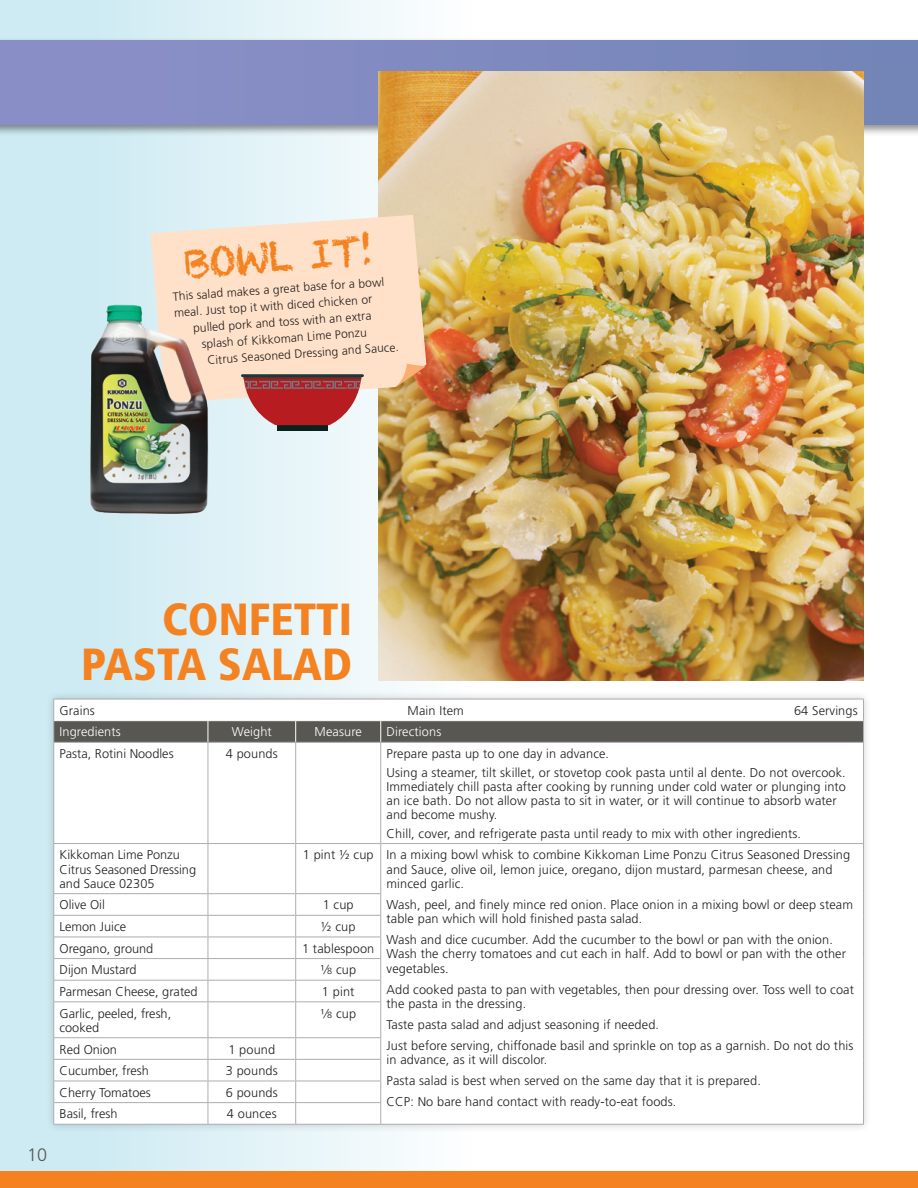
<style>
.page{position:relative;width:918px;height:1188px;background:#fff}
.page>*{position:absolute;margin:0;border:0;box-sizing:border-box;transform-origin:0 0}
.Headline{font:900 condensed 45px/45px "Frutiger";color:#f58220;text-align:right}
.Headline-2{font:39px "Chalkduster";color:#f58220}
.t1{font:300 18px "Frutiger";color:#585752}
.Headline-3{font:300 12.75px/14.2px "Frutiger";letter-spacing:.01em;color:#231f20}
.Headline-4{font:300 12.75px "Frutiger";letter-spacing:.01em;color:#fff}
.t2{font:300 12px "Frutiger";color:#231f20}
.s1{font-size:9px}
</style>
<div class="page">
<div style="left:0;top:0;width:472px;height:1188px;background:linear-gradient(to right,#c6e8f1,#fcfdfd)"></div>
<div style="left:0;top:37px;width:918px;height:100px;background:#231f20;opacity:.5"></div>
<div style="left:0;top:40px;width:918px;height:84px;background:linear-gradient(to right,#8c90c8,#7384b7)"></div>
<div style="left:45px;top:690px;width:827px;height:443px;background:#231f20;opacity:.2"></div>
<svg style="left:54px;top:743px;width:809px;height:381px"></svg>
<svg style="left:53px;top:699px;width:811px;height:43px"></svg>
<hr style="left:53px;top:742px;width:155px;height:1px;background:#acadb1">
<hr style="left:53px;top:743px;width:1px;height:100px;background:#acadb1">
<hr style="left:208px;top:742px;width:88px;height:1px;background:#acadb1">
<hr style="left:208px;top:743px;width:1px;height:100px;background:#acadb1">
<hr style="left:296px;top:742px;width:85px;height:1px;background:#acadb1">
<hr style="left:295px;top:743px;width:1px;height:100px;background:#acadb1">
<hr style="left:381px;top:742px;width:483px;height:1px;background:#acadb1">
<hr style="left:380px;top:743px;width:1px;height:100px;background:#acadb1">
<hr style="left:863px;top:743px;width:1px;height:100px;background:#acadb1">
<hr style="left:53px;top:1059px;width:155px;height:1px;background:#acadb1">
<hr style="left:208px;top:1059px;width:88px;height:1px;background:#acadb1">
<hr style="left:296px;top:1059px;width:85px;height:1px;background:#acadb1">
<hr style="left:53px;top:843px;width:155px;height:1px;background:#acadb1">
<hr style="left:53px;top:844px;width:1px;height:49px;background:#acadb1">
<hr style="left:53px;top:1081px;width:155px;height:1px;background:#acadb1">
<hr style="left:53px;top:1102px;width:155px;height:1px;background:#acadb1">
<hr style="left:53px;top:1124px;width:155px;height:1px;background:#acadb1">
<hr style="left:208px;top:843px;width:88px;height:1px;background:#acadb1">
<hr style="left:208px;top:844px;width:1px;height:49px;background:#acadb1">
<hr style="left:208px;top:1081px;width:88px;height:1px;background:#acadb1">
<hr style="left:208px;top:1102px;width:88px;height:1px;background:#acadb1">
<hr style="left:208px;top:1124px;width:88px;height:1px;background:#acadb1">
<hr style="left:296px;top:843px;width:85px;height:1px;background:#acadb1">
<hr style="left:295px;top:844px;width:1px;height:49px;background:#acadb1">
<hr style="left:296px;top:1081px;width:85px;height:1px;background:#acadb1">
<hr style="left:296px;top:1102px;width:85px;height:1px;background:#acadb1">
<hr style="left:296px;top:1124px;width:85px;height:1px;background:#acadb1">
<hr style="left:53px;top:893px;width:155px;height:1px;background:#acadb1">
<hr style="left:208px;top:893px;width:88px;height:1px;background:#acadb1">
<hr style="left:296px;top:893px;width:85px;height:1px;background:#acadb1">
<hr style="left:53px;top:915px;width:155px;height:1px;background:#acadb1">
<hr style="left:53px;top:937px;width:155px;height:1px;background:#acadb1">
<hr style="left:53px;top:958px;width:155px;height:1px;background:#acadb1">
<hr style="left:53px;top:980px;width:155px;height:1px;background:#acadb1">
<svg style="left:53px;top:894px;width:1px;height:107px"></svg>
<hr style="left:53px;top:1001px;width:155px;height:1px;background:#acadb1">
<hr style="left:53px;top:1002px;width:1px;height:35px;background:#acadb1">
<hr style="left:53px;top:1037px;width:155px;height:1px;background:#acadb1">
<svg style="left:53px;top:1038px;width:1px;height:86px"></svg>
<hr style="left:208px;top:915px;width:88px;height:1px;background:#acadb1">
<hr style="left:208px;top:937px;width:88px;height:1px;background:#acadb1">
<hr style="left:208px;top:958px;width:88px;height:1px;background:#acadb1">
<hr style="left:208px;top:980px;width:88px;height:1px;background:#acadb1">
<svg style="left:208px;top:894px;width:1px;height:107px"></svg>
<hr style="left:208px;top:1001px;width:88px;height:1px;background:#acadb1">
<hr style="left:208px;top:1002px;width:1px;height:35px;background:#acadb1">
<hr style="left:208px;top:1037px;width:88px;height:1px;background:#acadb1">
<svg style="left:208px;top:1038px;width:1px;height:86px"></svg>
<hr style="left:296px;top:915px;width:85px;height:1px;background:#acadb1">
<hr style="left:296px;top:937px;width:85px;height:1px;background:#acadb1">
<hr style="left:296px;top:958px;width:85px;height:1px;background:#acadb1">
<hr style="left:296px;top:980px;width:85px;height:1px;background:#acadb1">
<svg style="left:295px;top:894px;width:1px;height:107px"></svg>
<hr style="left:296px;top:1001px;width:85px;height:1px;background:#acadb1">
<hr style="left:295px;top:1002px;width:1px;height:35px;background:#acadb1">
<hr style="left:296px;top:1037px;width:85px;height:1px;background:#acadb1">
<svg style="left:295px;top:1038px;width:1px;height:86px"></svg>
<svg style="left:380px;top:1038px;width:1px;height:86px"></svg>
<hr style="left:381px;top:843px;width:483px;height:1px;background:#acadb1">
<hr style="left:380px;top:844px;width:1px;height:49px;background:#acadb1">
<hr style="left:863px;top:844px;width:1px;height:50px;background:#acadb1">
<svg style="left:863px;top:894px;width:1px;height:108px"></svg>
<hr style="left:863px;top:1002px;width:1px;height:36px;background:#acadb1">
<svg style="left:863px;top:1038px;width:1px;height:86px"></svg>
<hr style="left:381px;top:1124px;width:483px;height:1px;background:#acadb1">
<svg style="left:380px;top:894px;width:1px;height:107px"></svg>
<hr style="left:380px;top:1002px;width:1px;height:35px;background:#acadb1">
<img style="left:378px;top:71px;width:486px;height:609px">
<svg style="left:150px;top:215px;width:276px;height:188px;background:#f9e0c7"></svg>
<svg style="left:395px;top:363px;width:31px;height:24px"></svg>
<img style="left:85px;top:298px;width:133px;height:219px">
<svg style="left:277px;top:425px;width:51px;height:6px"></svg>
<hr style="left:241px;top:374px;width:123px;height:3px;background:#19373d">
<svg style="left:243px;top:377px;width:118px;height:48px;background:#b5484c"></svg>
<div style="left:0;top:1172px;width:918px;height:16px;background:#f58220"></div>
<p class="Headline-2" style="left:183px;top:241px;width:191px;rotate:-4deg">BOWL IT!</p>
<p class="t2" style="left:172px;top:290px;width:213px;rotate:-4deg">This salad makes a great base for a bowl</p>
<p class="t2" style="left:174px;top:306px;width:200px;rotate:-4deg">meal. Just top it with diced chicken or</p>
<p class="t2" style="left:193px;top:321px;width:180px;rotate:-4deg">pulled pork and toss with an extra</p>
<p class="t2" style="left:201px;top:337px;width:167px;rotate:-4deg">splash of Kikkoman Lime Ponzu</p>
<p class="t2" style="left:207px;top:353px;width:193px;rotate:-4deg">Citrus Seasoned Dressing and Sauce.</p>
<h3 class="t1" style="left:27px;top:1145px;width:22px">10</h3>
<p class="Headline" style="left:81px;top:597px;width:272px">CONFETTI<br>PASTA SALAD</p>
<p class="Headline-3" style="left:60px;top:703px;width:37px">Grains</p>
<p class="Headline-3" style="left:408px;top:703px;width:58px">Main Item</p>
<p class="Headline-3" style="left:794px;top:703px;width:65px">64 Servings</p>
<p class="Headline-4" style="left:60px;top:725px;width:63px">Ingredients</p>
<p class="Headline-4" style="left:232px;top:725px;width:42px">Weight</p>
<p class="Headline-4" style="left:315px;top:725px;width:49px">Measure</p>
<p class="Headline-4" style="left:387px;top:725px;width:56px">Directions</p>
<p class="Headline-3" style="left:60px;top:747px;width:116px">Pasta, Rotini Noodles</p>
<p class="Headline-3" style="left:226px;top:747px;width:53px">4 pounds</p>
<p class="Headline-3" style="left:387px;top:747px;width:224px">Prepare pasta up to one day in advance.</p>
<p class="Headline-3" style="left:387px;top:765px;width:461px">Using a steamer, tilt skillet, or stovetop cook pasta until al dente. Do not overcook.<br>Immediately chill pasta after cooking by running under cold water or plunging into an ice bath. Do not allow pasta to sit in water, or it will continue to absorb water and become mushy.</p>
<p class="Headline-3" style="left:387px;top:826px;width:416px">Chill, cover, and refrigerate pasta until ready to mix with other ingredients.</p>
<p class="Headline-3" style="left:60px;top:848px;width:138px">Kikkoman Lime Ponzu<br>Citrus Seasoned Dressing and Sauce 02305</p>
<p class="Headline-3" style="left:303px;top:848px;width:72px">1 pint ½ cup</p>
<p class="Headline-3" style="left:387px;top:848px;width:465px">In a mixing bowl whisk to combine Kikkoman Lime Ponzu Citrus Seasoned Dressing and Sauce, olive oil, lemon juice, oregano, dijon mustard, parmesan cheese, and minced garlic.</p>
<p class="Headline-3" style="left:387px;top:897px;width:468px">Wash, peel, and finely mince red onion. Place onion in a mixing bowl or deep steam table pan which will hold finished pasta salad.</p>
<p class="Headline-3" style="left:387px;top:933px;width:461px">Wash and dice cucumber. Add the cucumber to the bowl or pan with the onion.<br>Wash the cherry tomatoes and cut each in half. Add to bowl or pan with the other vegetables.</p>
<p class="Headline-3" style="left:387px;top:982px;width:469px">Add cooked pasta to pan with vegetables, then pour dressing over. Toss well to coat the pasta in the dressing.</p>
<p class="Headline-3" style="left:387px;top:1017px;width:274px">Taste pasta salad and adjust seasoning if needed.</p>
<p class="Headline-3" style="left:387px;top:1038px;width:468px">Just before serving, chiffonade basil and sprinkle on top as a garnish. Do not do this in advance, as it will discolor.</p>
<p class="Headline-3" style="left:387px;top:1074px;width:376px">Pasta salad is best when served on the same day that it is prepared.</p>
<p class="Headline-3" style="left:387px;top:1095px;width:291px">CCP: No bare hand contact with ready-to-eat foods.</p>
<p class="Headline-3" style="left:60px;top:898px;width:47px">Olive Oil</p>
<p class="Headline-3" style="left:323px;top:898px;width:32px">1 cup</p>
<p class="Headline-3" style="left:60px;top:920px;width:68px">Lemon Juice</p>
<p class="Headline-3" style="left:321px;top:920px;width:36px">½ cup</p>
<p class="Headline-3" style="left:60px;top:941px;width:95px">Oregano, ground</p>
<p class="Headline-3" style="left:302px;top:941px;width:74px">1 tablespoon</p>
<p class="Headline-3" style="left:60px;top:963px;width:78px">Dijon Mustard</p>
<p class="Headline-3" style="left:320px;top:963px;width:37px">¹⁄<span class="s1">8</span> cup</p>
<p class="Headline-3" style="left:60px;top:984px;width:140px">Parmesan Cheese, grated</p>
<p class="Headline-3" style="left:322px;top:984px;width:34px">1 pint</p>
<p class="Headline-3" style="left:60px;top:1006px;width:113px">Garlic, peeled, fresh, cooked</p>
<p class="Headline-3" style="left:320px;top:1006px;width:37px">¹⁄<span class="s1">8</span> cup</p>
<p class="Headline-3" style="left:60px;top:1042px;width:59px">Red Onion</p>
<p class="Headline-3" style="left:228px;top:1042px;width:48px">1 pound</p>
<p class="Headline-3" style="left:60px;top:1064px;width:91px">Cucumber, fresh</p>
<p class="Headline-3" style="left:226px;top:1064px;width:53px">3 pounds</p>
<p class="Headline-3" style="left:60px;top:1085px;width:93px">Cherry Tomatoes</p>
<p class="Headline-3" style="left:226px;top:1085px;width:53px">6 pounds</p>
<p class="Headline-3" style="left:60px;top:1107px;width:59px">Basil, fresh</p>
<p class="Headline-3" style="left:227px;top:1107px;width:51px">4 ounces</p>
</div>
